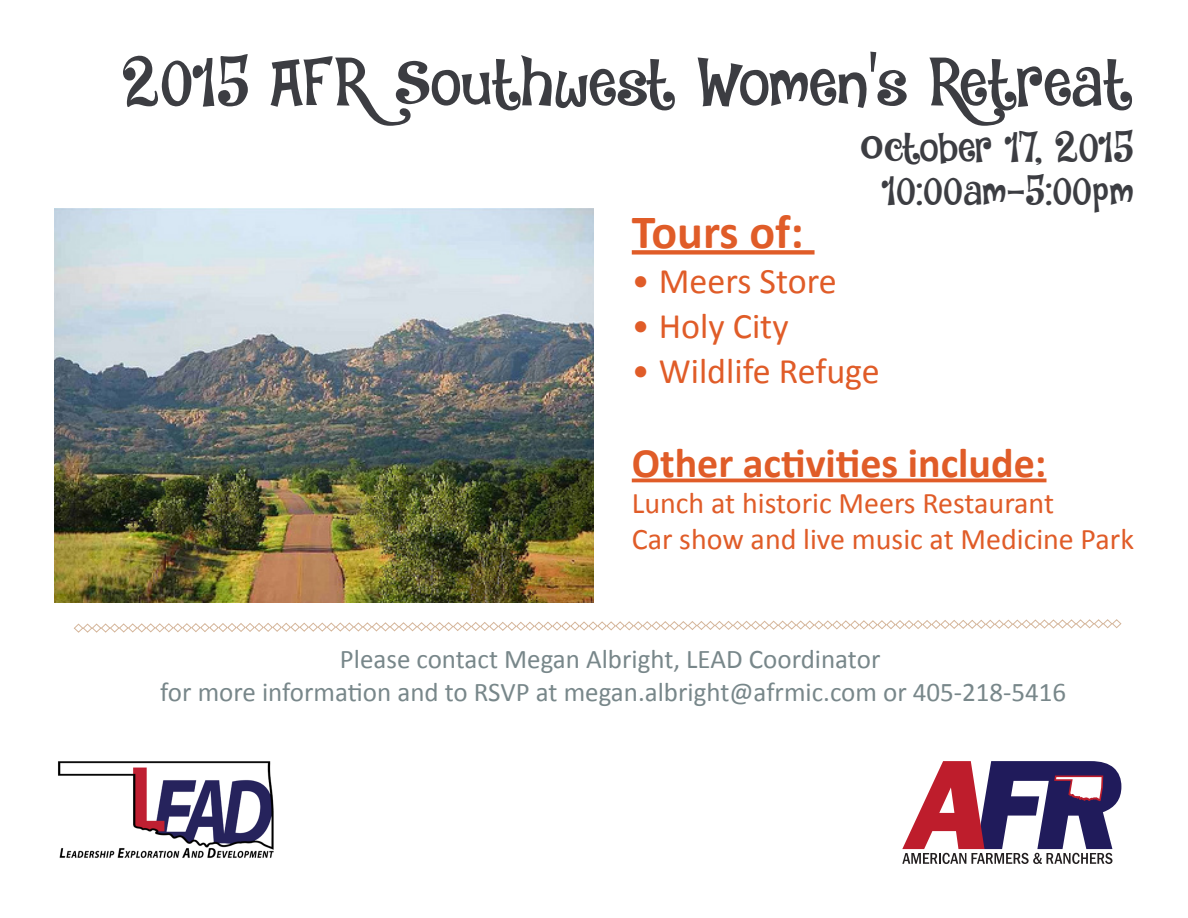
<style>
.page{position:relative;width:1188px;height:918px;background:#fff}
.page>*{position:absolute;margin:0;border:0;box-sizing:border-box;transform-origin:0 0}
.t1{font:63px "DK Jambo";letter-spacing:-.035em;color:#3c3d42}
.t2{font:700 48px "Calibri";color:#e05c28}
.t3{font:700 42px "Calibri";color:#e05c28}
.t4{font:39px "DK Jambo";letter-spacing:-.04em;color:#3c3d42}
.t5{font:37.5px "DK Jambo";color:#3c3d42}
.t6{font:36px "Calibri";color:#e05c28}
.t7{font:30px "Calibri";color:#e05c28}
.t8{font:27px "Calibri";color:#78878a}
</style>
<div class="page">
<div style="left:632px;top:250px;width:183px;height:5px;background:#e05c28"></div>
<hr style="left:632px;top:479px;width:414px;height:3px;background:#e05c28">
<svg style="left:74px;top:619px;width:1048px;height:14px"></svg>
<svg style="left:902px;top:761px;width:219px;height:103px"></svg>
<img style="left:54px;top:209px;width:540px;height:394px">
<img style="left:58px;top:761px;width:216px;height:97px">
<p class="t1" style="left:121px;top:42px;width:1014px">2015 AFRSouthwest Women’s Retreat</p>
<p class="t4" style="left:860px;top:122px;width:275px">October 17, 2015</p>
<p class="t5" style="left:881px;top:167px;width:255px">10:00am-5:00pm</p>
<p class="t2" style="left:632px;top:202px;width:173px">Tours of:</p>
<p class="t6" style="left:632px;top:258px;width:206px">• Meers Store</p>
<p class="t6" style="left:632px;top:303px;width:158px">• Holy City</p>
<p class="t6" style="left:632px;top:348px;width:250px">• Wildlife Refuge</p>
<p class="t3" style="left:632px;top:436px;width:416px">Other activities include:</p>
<p class="t7" style="left:632px;top:484px;width:424px">Lunch at historic Meers Restaurant</p>
<p class="t7" style="left:632px;top:520px;width:504px">Car show and live music at Medicine Park</p>
<p class="t8" style="left:340px;top:642px;width:542px">Please contact Megan Albright, LEAD Coordinator</p>
<p class="t8" style="left:160px;top:675px;width:908px">for more information and to RSVP at megan.albright@afrmic.com or 405-218-5416</p>
</div>
